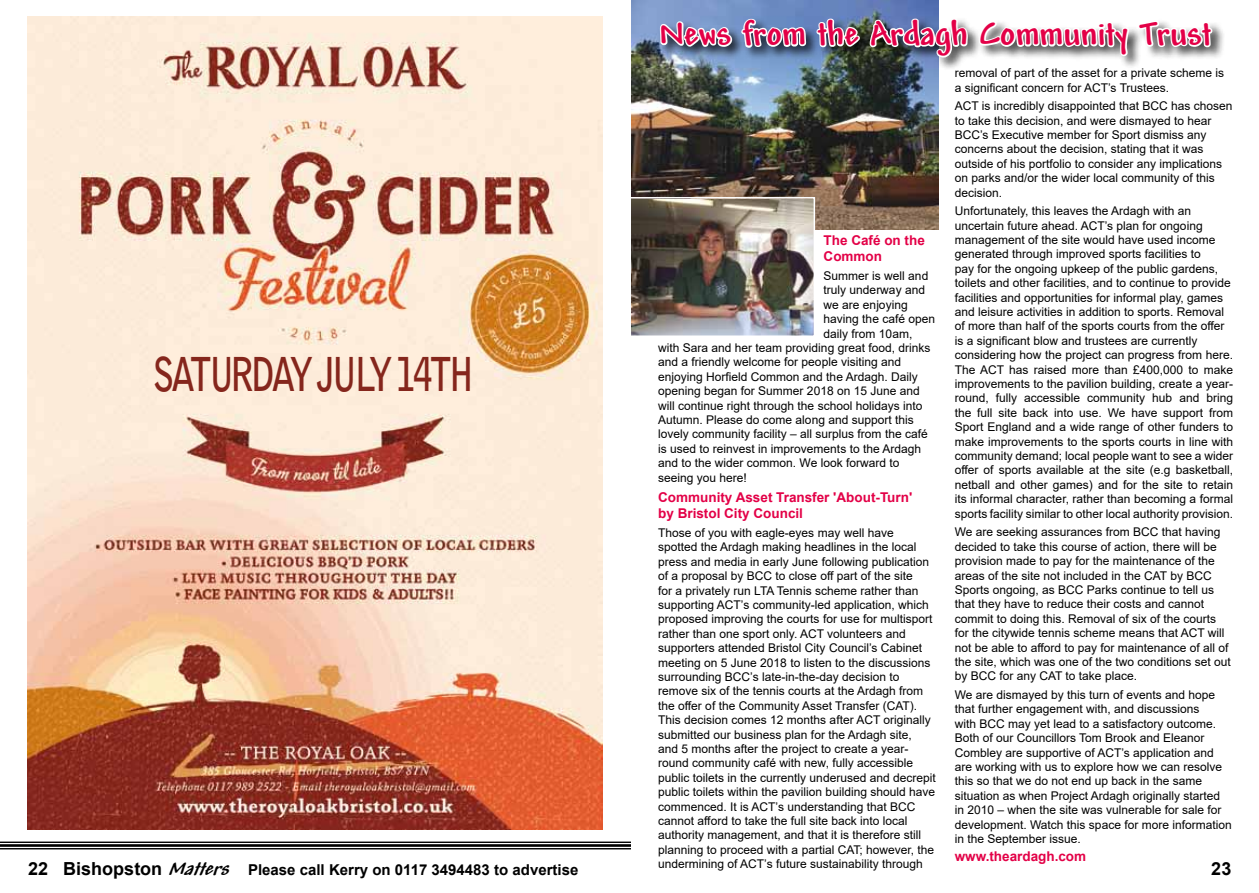
<style>
.page{position:relative;width:1259px;height:893px;background:#fff}
.page>*{position:absolute;margin:0;border:0;box-sizing:border-box;transform-origin:0 0}
.t1{font:700 46.5px "Bell Gothic Std";letter-spacing:-.09em;color:#85261c;scale:.78 1}
.t2{font:700 36px "Andy";color:#e30047}
.t3{font:700 15px "Arial";color:#000}
.t4{font:700 13.5px/16.2px "Arial";color:#e30047}
.t5{font:12px/14.4px "Arial";color:#000}
.s1{font-size:18px}
.s2{font-family:"Andy";font-style:italic;font-size:21px}
</style>
<div class="page">
<hr style="left:0;top:842px;width:1259px;height:1px;background:#000">
<hr style="left:0;top:844px;width:1259px;height:3px;background:#000">
<hr style="left:0;top:848px;width:1259px;height:1px;background:#000">
<div style="left:1159px;top:782px;width:100px;height:73px;background:#fff"></div>
<div style="left:631px;top:827px;width:574px;height:66px;background:#fff"></div>
<img style="left:631px;top:0;width:307px;height:230px">
<div style="left:657px;top:16px;width:568px;height:55px;background:#000;opacity:.75"></div>
<img style="left:658px;top:0;width:150px;height:91px">
<img style="left:814px;top:0;width:47px;height:162px">
<img style="left:868px;top:16px;width:102px;height:44px">
<svg style="left:977px;top:16px;width:237px;height:55px"></svg>
<img style="left:631px;top:200px;width:181px;height:134px">
<div style="left:612px;top:197px;width:203px;height:140px;border:2px solid #fff"></div>
<img style="left:28px;top:17px;width:574px;height:812px">
<h1 class="t1" style="left:152px;top:346px;width:414px">SATURDAY JULY 14TH</h1>
<p class="t3" style="left:28px;top:859px;width:551px"><span class="s1">22 Bishopston</span> <span class="s2">Matters</span> Please call Kerry on 0117 3494483 to advertise</p>
<h2 class="t2" style="left:659px;top:14px;width:553px">News from the Ardagh Community Trust</h2>
<p class="t4" style="left:823px;top:232px;width:103px">The Café on the<br>Common</p>
<p class="t5" style="left:823px;top:268px;width:106px">Summer is well and</p>
<p class="t5" style="left:823px;top:283px;width:103px">truly underway and</p>
<p class="t5" style="left:823px;top:297px;width:86px">we are enjoying</p>
<p class="t5" style="left:823px;top:312px;width:113px">having the café open</p>
<p class="t5" style="left:823px;top:326px;width:90px">daily from 10am,</p>
<p class="t5" style="left:658px;top:340px;width:274px">with Sara and her team providing great food, drinks</p>
<p class="t5" style="left:658px;top:355px;width:244px">and a friendly welcome for people visiting and</p>
<p class="t5" style="left:658px;top:369px;width:261px">enjoying Horfield Common and the Ardagh. Daily</p>
<p class="t5" style="left:658px;top:384px;width:263px">opening began for Summer 2018 on 15 June and</p>
<p class="t5" style="left:658px;top:398px;width:266px">will continue right through the school holidays into</p>
<p class="t5" style="left:658px;top:412px;width:257px">Autumn. Please do come along and support this</p>
<p class="t5" style="left:658px;top:427px;width:271px">lovely community facility – all surplus from the café</p>
<p class="t5" style="left:658px;top:441px;width:264px">is used to reinvest in improvements to the Ardagh</p>
<p class="t5" style="left:658px;top:456px;width:243px">and to the wider common. We look forward to</p>
<p class="t5" style="left:658px;top:470px;width:90px">seeing you here!</p>
<p class="t4" style="left:658px;top:489px;width:255px">Community Asset Transfer 'About-Turn' by Bristol City Council</p>
<p class="t5" style="left:658px;top:525px;width:279px">Those of you with eagle-eyes may well have spotted the Ardagh making headlines in the local press and media in early June following publication of a proposal by BCC to close off part of the site<br>for a privately run LTA Tennis scheme rather than supporting ACT’s community-led application, which proposed improving the courts for use for multisport rather than one sport only. ACT volunteers and supporters attended Bristol City Council’s Cabinet meeting on 5 June 2018 to listen to the discussions surrounding BCC’s late-in-the-day decision to remove six of the tennis courts at the Ardagh from the offer of the Community Asset Transfer (CAT).<br>This decision comes 12 months after ACT originally submitted our business plan for the Ardagh site,<br>and 5 months after the project to create a year&shy;round community café with new, fully accessible public toilets in the currently underused and decrepit public toilets within the pavilion building should have commenced. It is ACT’s understanding that BCC cannot afford to take the full site back into local authority management, and that it is therefore still planning to proceed with a partial CAT; however, the undermining of ACT’s future sustainability through</p>
<p class="t5" style="left:954px;top:66px;width:271px">removal of part of the asset for a private scheme is a significant concern for ACT’s Trustees.</p>
<p class="t5" style="left:954px;top:99px;width:279px">ACT is incredibly disappointed that BCC has chosen to take this decision, and were dismayed to hear BCC’s Executive member for Sport dismiss any concerns about the decision, stating that it was outside of his portfolio to consider any implications on parks and/or the wider local community of this decision.</p>
<p class="t5" style="left:954px;top:204px;width:280px">Unfortunately, this leaves the Ardagh with an uncertain future ahead. ACT’s plan for ongoing management of the site would have used income generated through improved sports facilities to<br>pay for the ongoing upkeep of the public gardens, toilets and other facilities, and to continue to provide facilities and opportunities for informal play, games and leisure activities in addition to sports. Removal of more than half of the sports courts from the offer is a significant blow and trustees are currently considering how the project can progress from here.<br>The ACT has raised more than £400,000 to make improvements to the pavilion building, create a year&shy;round, fully accessible community hub and bring the full site back into use. We have support from Sport England and a wide range of other funders to make improvements to the sports courts in line with community demand; local people want to see a wider offer of sports available at the site (e.g basketball, netball and other games) and for the site to retain its informal character, rather than becoming a formal sports facility similar to other local authority provision.</p>
<p class="t5" style="left:954px;top:525px;width:278px">We are seeking assurances from BCC that having decided to take this course of action, there will be provision made to pay for the maintenance of the areas of the site not included in the CAT by BCC Sports ongoing, as BCC Parks continue to tell us that they have to reduce their costs and cannot commit to doing this. Removal of six of the courts for the citywide tennis scheme means that ACT will not be able to afford to pay for maintenance of all of the site, which was one of the two conditions set out by BCC for any CAT to take place.</p>
<p class="t5" style="left:954px;top:687px;width:278px">We are dismayed by this turn of events and hope that further engagement with, and discussions<br>with BCC may yet lead to a satisfactory outcome.<br>Both of our Councillors Tom Brook and Eleanor Combley are supportive of ACT’s application and are working with us to explore how we can resolve this so that we do not end up back in the same situation as when Project Ardagh originally started in 2010 – when the site was vulnerable for sale for development. Watch this space for more information in the September issue.</p>
<p class="t4" style="left:954px;top:849px;width:133px">www.theardagh.com</p>
</div>
